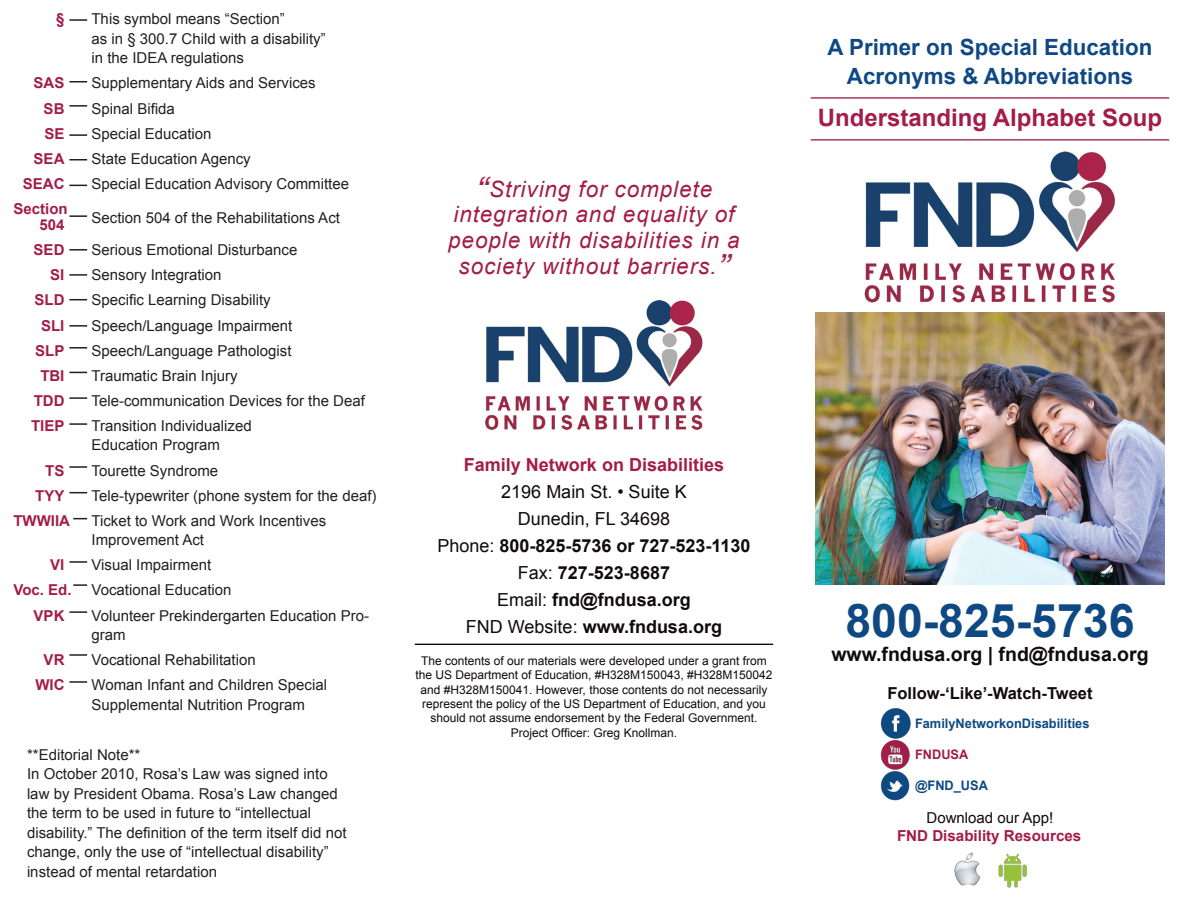
<style>
.page{position:relative;width:1188px;height:918px;background:#fff}
.page>*{position:absolute;margin:0;border:0;box-sizing:border-box;transform-origin:0 0}
.t1{font:700 46.5px "Arial";color:#0f4984}
.t2{font:700 24px "Arial";color:#a31c4a}
.t3{font:italic 22.5px/25.7px "Arial";letter-spacing:.04em;color:#a31c4a;text-align:center}
.t4{font:700 22.35px/28.8px "Arial";color:#0f4984;text-align:center}
.t5{font:700 19.5px "Arial";color:#110a0c}
.t6{font:700 18px "Arial";color:#110a0c}
.t7{font:18px "Arial";color:#110a0c}
.t8{font:700 18px "Arial";color:#a31c4a}
.t9{font:700 16.5px "Arial";color:#110a0c}
.t10{font:700 15.15px "Arial";color:#a31c4a}
.t11{font:15px/19.5px "Arial";color:#231f20}
.t12{font:700 15px "Arial";color:#a31c4a}
.t13{font:15px "Arial";color:#110a0c}
.t14{font:700 13.05px "Arial";color:#0f4984}
.t15{font:700 13.05px "Arial";color:#a31c4a}
.t16{font:12px/14.4px "Arial";color:#110a0c;text-align:center}
.s1{font-size:36px}
.s2{font-weight:400}
</style>
<div class="page">
<img style="left:864px;top:151px;width:251px;height:152px">
<hr style="left:811px;top:139px;width:358px;height:2px;background:#a31c4a">
<hr style="left:811px;top:97px;width:358px;height:2px;background:#a31c4a">
<img style="left:485px;top:299px;width:218px;height:132px">
<hr style="left:415px;top:644px;width:358px;height:1px;background:#110a0c">
<img style="left:880px;top:708px;width:31px;height:30px">
<img style="left:880px;top:738px;width:30px;height:63px">
<img style="left:954px;top:852px;width:73px;height:36px">
<img style="left:815px;top:312px;width:350px;height:272px">
<svg style="left:69px;top:134px;width:18px;height:2px"></svg>
<svg style="left:69px;top:185px;width:18px;height:1px"></svg>
<svg style="left:69px;top:105px;width:18px;height:2px"></svg>
<svg style="left:69px;top:274px;width:18px;height:2px"></svg>
<svg style="left:69px;top:347px;width:18px;height:2px"></svg>
<svg style="left:69px;top:215px;width:18px;height:2px"></svg>
<svg style="left:69px;top:299px;width:18px;height:1px"></svg>
<svg style="left:69px;top:397px;width:18px;height:2px"></svg>
<svg style="left:69px;top:492px;width:18px;height:1px"></svg>
<svg style="left:69px;top:561px;width:18px;height:2px"></svg>
<svg style="left:69px;top:611px;width:18px;height:2px"></svg>
<svg style="left:69px;top:654px;width:18px;height:2px"></svg>
<svg style="left:69px;top:681px;width:18px;height:2px"></svg>
<svg style="left:73px;top:584px;width:14px;height:2px"></svg>
<svg style="left:69px;top:159px;width:18px;height:1px"></svg>
<svg style="left:69px;top:81px;width:18px;height:1px"></svg>
<svg style="left:69px;top:19px;width:18px;height:2px"></svg>
<svg style="left:69px;top:372px;width:18px;height:1px"></svg>
<svg style="left:69px;top:466px;width:18px;height:2px"></svg>
<svg style="left:69px;top:249px;width:18px;height:2px"></svg>
<svg style="left:69px;top:325px;width:18px;height:2px"></svg>
<svg style="left:69px;top:423px;width:18px;height:2px"></svg>
<svg style="left:73px;top:518px;width:14px;height:1px"></svg>
<p class="t12" style="left:56px;top:9px;width:10px">§</p>
<p class="t11" style="left:92px;top:9px;width:236px">This symbol means “Section”<br>as in § 300.7 Child with a disability” in the IDEA regulations</p>
<p class="t12" style="left:34px;top:73px;width:32px">SAS</p>
<p class="t11" style="left:92px;top:73px;width:226px">Supplementary Aids and Services</p>
<p class="t12" style="left:44px;top:98px;width:22px">SB</p>
<p class="t11" style="left:92px;top:98px;width:85px">Spinal Bifida</p>
<p class="t12" style="left:44px;top:123px;width:22px">SE</p>
<p class="t11" style="left:92px;top:124px;width:122px">Special Education</p>
<p class="t12" style="left:34px;top:148px;width:32px">SEA</p>
<p class="t11" style="left:92px;top:149px;width:161px">State Education Agency</p>
<p class="t12" style="left:23px;top:173px;width:43px">SEAC</p>
<p class="t11" style="left:92px;top:174px;width:259px">Special Education Advisory Committee</p>
<p class="t12" style="left:14px;top:198px;width:56px">Section</p>
<p class="t12" style="left:39px;top:214px;width:27px">504</p>
<p class="t11" style="left:92px;top:207px;width:250px">Section 504 of the Rehabilitations Act</p>
<p class="t12" style="left:34px;top:239px;width:32px">SED</p>
<p class="t11" style="left:92px;top:240px;width:207px">Serious Emotional Disturbance</p>
<p class="t12" style="left:50px;top:264px;width:16px">SI</p>
<p class="t11" style="left:92px;top:265px;width:132px">Sensory Integration</p>
<p class="t12" style="left:34px;top:290px;width:31px">SLD</p>
<p class="t11" style="left:92px;top:290px;width:181px">Specific Learning Disability</p>
<p class="t12" style="left:41px;top:315px;width:25px">SLI</p>
<p class="t11" style="left:92px;top:315px;width:202px">Speech/Language Impairment</p>
<p class="t12" style="left:35px;top:340px;width:31px">SLP</p>
<p class="t11" style="left:92px;top:341px;width:202px">Speech/Language Pathologist</p>
<p class="t12" style="left:40px;top:365px;width:26px">TBI</p>
<p class="t11" style="left:92px;top:366px;width:148px">Traumatic Brain Injury</p>
<p class="t12" style="left:34px;top:390px;width:32px">TDD</p>
<p class="t11" style="left:92px;top:391px;width:275px">Tele-communication Devices for the Deaf</p>
<p class="t12" style="left:31px;top:415px;width:35px">TIEP</p>
<p class="t11" style="left:92px;top:416px;width:162px">Transition Individualized<br>Education Program</p>
<p class="t12" style="left:45px;top:460px;width:21px">TS</p>
<p class="t11" style="left:92px;top:460px;width:128px">Tourette Syndrome</p>
<p class="t12" style="left:35px;top:485px;width:31px">TYY</p>
<p class="t11" style="left:92px;top:486px;width:287px">Tele-typewriter (phone system for the deaf)</p>
<p class="t12" style="left:14px;top:510px;width:58px">TWWIIA</p>
<p class="t11" style="left:92px;top:511px;width:236px">Ticket to Work and Work Incentives<br>Improvement Act</p>
<p class="t12" style="left:50px;top:554px;width:16px">VI</p>
<p class="t11" style="left:92px;top:555px;width:121px">Visual Impairment</p>
<p class="t12" style="left:14px;top:580px;width:60px">Voc. Ed.</p>
<p class="t11" style="left:92px;top:580px;width:142px">Vocational Education</p>
<p class="t12" style="left:34px;top:605px;width:32px">VPK</p>
<p class="t11" style="left:92px;top:605px;width:279px">Volunteer Prekindergarten Education Pro&shy;gram</p>
<p class="t12" style="left:44px;top:649px;width:22px">VR</p>
<p class="t11" style="left:92px;top:650px;width:166px">Vocational Rehabilitation</p>
<p class="t12" style="left:35px;top:674px;width:31px">WIC</p>
<p class="t11" style="left:92px;top:675px;width:237px">Woman Infant and Children Special<br>Supplemental Nutrition Program</p>
<p class="t11" style="left:27px;top:745px;width:115px">**Editorial Note**</p>
<p class="t11" style="left:27px;top:764px;width:321px">In October 2010, Rosa’s Law was signed into law by President Obama. Rosa’s Law changed the term to be used in future to “intellectual disability.” The definition of the term itself did not change, only the use of “intellectual disability” instead of mental retardation</p>
<p class="t3" style="left:476px;top:176px;width:238px"><span class="s1">“</span>Striving for complete</p>
<p class="t3" style="left:453px;top:202px;width:283px">integration and equality of</p>
<p class="t3" style="left:448px;top:228px;width:293px">people with disabilities in a society without barriers.<span class="s1">”</span></p>
<p class="t8" style="left:464px;top:452px;width:262px">Family Network on Disabilities</p>
<p class="t7" style="left:501px;top:479px;width:187px">2196 Main St. • Suite K</p>
<p class="t7" style="left:518px;top:506px;width:154px">Dunedin, FL 34698</p>
<p class="t6" style="left:437px;top:533px;width:315px"><span class="s2">Phone:</span> 800-825-5736 or 727-523-1130</p>
<p class="t6" style="left:518px;top:560px;width:154px"><span class="s2">Fax:</span> 727-523-8687</p>
<p class="t6" style="left:497px;top:587px;width:195px"><span class="s2">Email:</span> fnd@fndusa.org</p>
<p class="t6" style="left:466px;top:614px;width:258px"><span class="s2">FND Website:</span> www.fndusa.org</p>
<p class="t16" style="left:416px;top:653px;width:358px">The contents of our materials were developed under a grant from the US Department of Education, #H328M150043, #H328M150042 and #H328M150041. However, those contents do not necessarily represent the policy of the US Department of Education, and you should not assume endorsement by the Federal Government.</p>
<p class="t16" style="left:511px;top:725px;width:168px">Project Officer: Greg Knollman.</p>
<p class="t4" style="left:828px;top:33px;width:326px">A Primer on Special Education<br>Acronyms &amp; Abbreviations</p>
<p class="t2" style="left:818px;top:100px;width:346px">Understanding Alphabet Soup</p>
<p class="t1" style="left:845px;top:588px;width:291px">800-825-5736</p>
<p class="t5" style="left:831px;top:640px;width:319px">www.fndusa.org | fnd@fndusa.org</p>
<p class="t9" style="left:887px;top:682px;width:207px">Follow-‘Like’-Watch-Tweet</p>
<p class="t14" style="left:915px;top:714px;width:176px">FamilyNetworkonDisabilities</p>
<p class="t15" style="left:915px;top:745px;width:55px">FNDUSA</p>
<p class="t14" style="left:915px;top:777px;width:75px">@FND_USA</p>
<p class="t13" style="left:927px;top:808px;width:128px">Download our App!</p>
<p class="t10" style="left:897px;top:825px;width:186px">FND Disability Resources</p>
</div>
